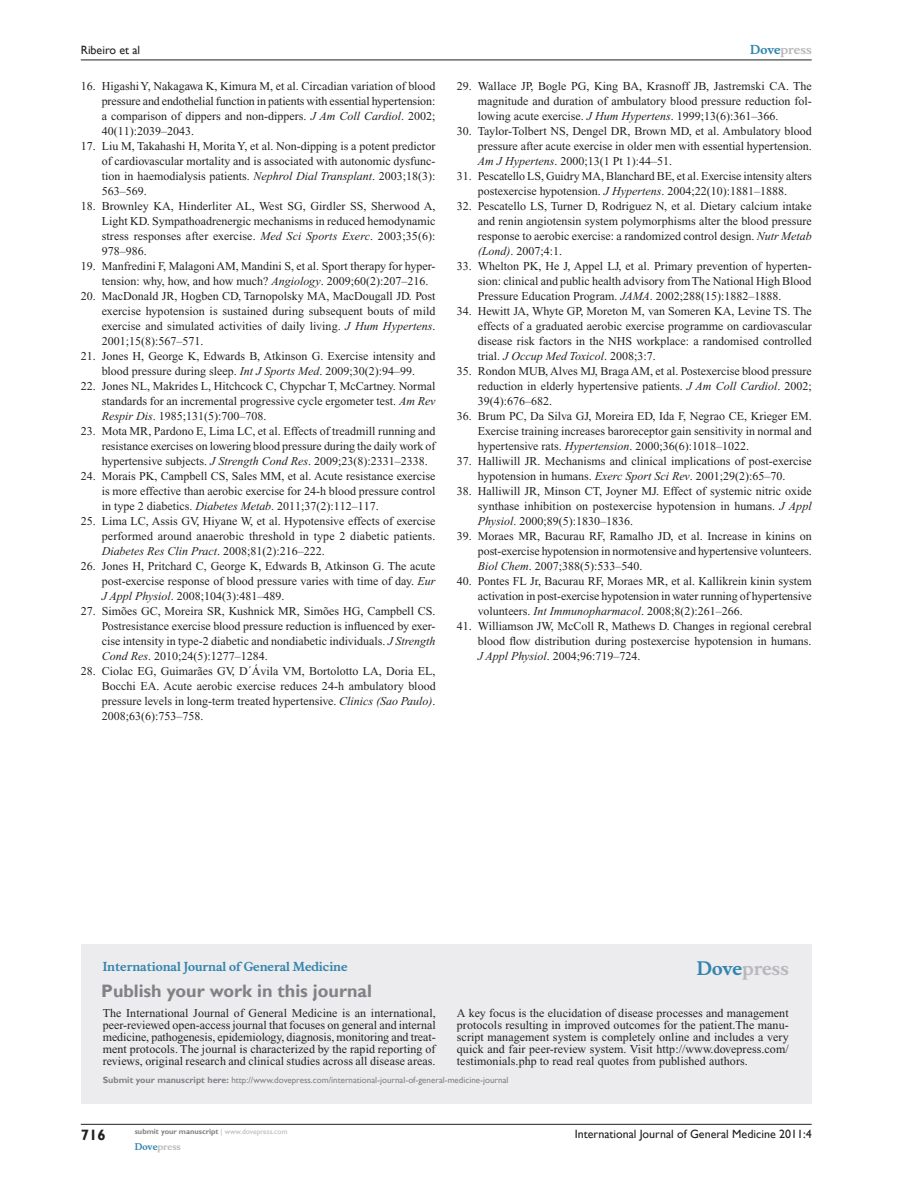
<style>
.page{position:relative;width:918px;height:1188px;background:#fff}
.page>*{position:absolute;margin:0;border:0;box-sizing:border-box;transform-origin:0 0}
.t1{font:700 18px "Gill Sans";color:#808285}
.t2{font:700 18px "Musee";color:#b8b9bc}
.t3{font:700 15px "Gill Sans";color:#231f20}
.t4{font:12px/15px "Times New Roman";color:#231f20;text-align:justify}
.t5{font:12px "Gill Sans";color:#231f20}
.t6{font:700 12px "Musee";color:#3485ae}
.t7{font:700 12px "Musee";color:#b8b9bc}
.t8{font:9px "Gill Sans";color:#808285}
.t9{font:700 9px "Musee";color:#b8b9bc}
.t10{font:700 7.5px "Gill Sans";color:#808285}
.s1{font-style:italic}
.s2{color:#3485ae}
.s3{font-weight:700}
.s4{font-weight:400;color:#b8b9bc}
</style>
<div class="page">
<div style="left:81px;top:944px;width:731px;height:159px;background:#ececee"></div>
<hr style="left:81px;top:1124px;width:731px;height:1px;background:#231f20">
<hr style="left:81px;top:60px;width:731px;height:1px;background:#231f20">
<p class="t5" style="left:81px;top:43px;width:61px">Ribeiro et al</p>
<p class="t4" style="left:102px;top:79px;width:335px;text-indent:-21px">16. Higashi Y, Nakagawa K, Kimura M, et al. Circadian variation of blood pressure and endothelial function in patients with essential hypertension: a comparison of dippers and non-dippers. <span class="s1">J Am Coll Cardiol</span>. 2002; 40(11):2039–2043.</p>
<p class="t4" style="left:102px;top:139px;width:335px;text-indent:-21px">17. Liu M, Takahashi H, Morita Y, et al. Non-dipping is a potent predictor of cardiovascular mortality and is associated with autonomic dysfunc&shy;tion in haemodialysis patients. <span class="s1">Nephrol Dial Transplant</span>. 2003;18(3):<br>563–569.</p>
<p class="t4" style="left:102px;top:199px;width:335px;text-indent:-21px">18. Brownley KA, Hinderliter AL, West SG, Girdler SS, Sherwood A, Light KD. Sympathoadrenergic mechanisms in reduced hemodynamic stress responses after exercise. <span class="s1">Med Sci Sports Exerc</span>. 2003;35(6):<br>978–986.</p>
<p class="t4" style="left:102px;top:259px;width:335px;text-indent:-21px">19. Manfredini F, Malagoni AM, Mandini S, et al. Sport therapy for hyper&shy;tension: why, how, and how much? <span class="s1">Angiology</span>. 2009;60(2):207–216.</p>
<p class="t4" style="left:102px;top:289px;width:335px;text-indent:-21px">20. MacDonald JR, Hogben CD, Tarnopolsky MA, MacDougall JD. Post exercise hypotension is sustained during subsequent bouts of mild exercise and simulated activities of daily living. <span class="s1">J Hum Hypertens</span>.<br>2001;15(8):567–571.</p>
<p class="t4" style="left:81px;top:349px;width:356px;text-align:center">21. Jones H, George K, Edwards B, Atkinson G. Exercise intensity and blood pressure during sleep. <span class="s1">Int J Sports Med</span>. 2009;30(2):94–99.</p>
<p class="t4" style="left:102px;top:379px;width:335px;text-indent:-21px">22. Jones NL, Makrides L, Hitchcock C, Chypchar T, McCartney. Normal standards for an incremental progressive cycle ergometer test. <span class="s1">Am Rev Respir Dis</span>. 1985;131(5):700–708.</p>
<p class="t4" style="left:102px;top:424px;width:335px;text-indent:-21px">23. Mota MR, Pardono E, Lima LC, et al. Effects of treadmill running and resistance exercises on lowering blood pressure during the daily work of hypertensive subjects. <span class="s1">J Strength Cond Res</span>. 2009;23(8):2331–2338.</p>
<p class="t4" style="left:102px;top:469px;width:335px;text-indent:-21px">24. Morais PK, Campbell CS, Sales MM, et al. Acute resistance exercise is more effective than aerobic exercise for 24-h blood pressure control in type 2 diabetics. <span class="s1">Diabetes Metab</span>. 2011;37(2):112–117.</p>
<p class="t4" style="left:102px;top:514px;width:335px;text-indent:-21px">25. Lima LC, Assis GV, Hiyane W, et al. Hypotensive effects of exercise performed around anaerobic threshold in type 2 diabetic patients.<br><span class="s1">Diabetes Res Clin Pract</span>. 2008;81(2):216–222.</p>
<p class="t4" style="left:102px;top:559px;width:335px;text-indent:-21px">26. Jones H, Pritchard C, George K, Edwards B, Atkinson G. The acute post-exercise response of blood pressure varies with time of day. <span class="s1">Eur J Appl Physiol</span>. 2008;104(3):481–489.</p>
<p class="t4" style="left:102px;top:604px;width:335px;text-indent:-21px">27. Simões GC, Moreira SR, Kushnick MR, Simões HG, Campbell CS.<br>Postresistance exercise blood pressure reduction is influenced by exer&shy;cise intensity in type-2 diabetic and nondiabetic individuals. <span class="s1">J Strength Cond Res</span>. 2010;24(5):1277–1284.</p>
<p class="t4" style="left:102px;top:664px;width:336px;text-indent:-21px">28. Ciolac EG, Guimarães GV, D´Ávila VM, Bortolotto LA, Doria EL, Bocchi EA. Acute aerobic exercise reduces 24-h ambulatory blood pressure levels in long-term treated hypertensive. <span class="s1">Clinics (Sao Paulo)</span>.<br>2008;63(6):753–758.</p>
<p class="t7" style="left:750px;top:43px;width:63px"><span class="s2">Dove</span>press</p>
<p class="t4" style="left:478px;top:79px;width:335px;text-indent:-21px">29. Wallace JP, Bogle PG, King BA, Krasnoff JB, Jastremski CA. The magnitude and duration of ambulatory blood pressure reduction fol&shy;lowing acute exercise. <span class="s1">J Hum Hypertens</span>. 1999;13(6):361–366.</p>
<p class="t4" style="left:478px;top:124px;width:335px;text-indent:-21px">30. Taylor-Tolbert NS, Dengel DR, Brown MD, et al. Ambulatory blood pressure after acute exercise in older men with essential hypertension.<br><span class="s1">Am J Hypertens</span>. 2000;13(1 Pt 1):44–51.</p>
<p class="t4" style="left:457px;top:169px;width:356px;text-align:center">31. Pescatello LS, Guidry MA, Blanchard BE, et al. Exercise intensity alters postexercise hypotension. <span class="s1">J Hypertens</span>. 2004;22(10):1881–1888.</p>
<p class="t4" style="left:478px;top:199px;width:335px;text-indent:-21px">32. Pescatello LS, Turner D, Rodriguez N, et al. Dietary calcium intake and renin angiotensin system polymorphisms alter the blood pressure response to aerobic exercise: a randomized control design. <span class="s1">Nutr Metab (Lond)</span>. 2007;4:1.</p>
<p class="t4" style="left:478px;top:259px;width:335px;text-indent:-21px">33. Whelton PK, He J, Appel LJ, et al. Primary prevention of hyperten&shy;sion: clinical and public health advisory from The National High Blood Pressure Education Program. <span class="s1">JAMA</span>. 2002;288(15):1882–1888.</p>
<p class="t4" style="left:478px;top:304px;width:335px;text-indent:-21px">34. Hewitt JA, Whyte GP, Moreton M, van Someren KA, Levine TS. The effects of a graduated aerobic exercise programme on cardiovascular disease risk factors in the NHS workplace: a randomised controlled trial. <span class="s1">J Occup Med Toxicol</span>. 2008;3:7.</p>
<p class="t4" style="left:478px;top:364px;width:335px;text-indent:-21px">35. Rondon MUB, Alves MJ, Braga AM, et al. Postexercise blood pressure reduction in elderly hypertensive patients. <span class="s1">J Am Coll Cardiol</span>. 2002; 39(4):676–682.</p>
<p class="t4" style="left:478px;top:409px;width:335px;text-indent:-21px">36. Brum PC, Da Silva GJ, Moreira ED, Ida F, Negrao CE, Krieger EM.<br>Exercise training increases baroreceptor gain sensitivity in normal and hypertensive rats. <span class="s1">Hypertension</span>. 2000;36(6):1018–1022.</p>
<p class="t4" style="left:457px;top:454px;width:356px;text-align:center">37. Halliwill JR. Mechanisms and clinical implications of post-exercise hypotension in humans. <span class="s1">Exerc Sport Sci Rev</span>. 2001;29(2):65–70.</p>
<p class="t4" style="left:478px;top:484px;width:335px;text-indent:-21px">38. Halliwill JR, Minson CT, Joyner MJ. Effect of systemic nitric oxide synthase inhibition on postexercise hypotension in humans. <span class="s1">J Appl Physiol</span>. 2000;89(5):1830–1836.</p>
<p class="t4" style="left:478px;top:529px;width:335px;text-indent:-21px">39. Moraes MR, Bacurau RF, Ramalho JD, et al. Increase in kinins on post-exercise hypotension in normotensive and hypertensive volunteers.<br><span class="s1">Biol Chem</span>. 2007;388(5):533–540.</p>
<p class="t4" style="left:478px;top:574px;width:335px;text-indent:-21px">40. Pontes FL Jr, Bacurau RF, Moraes MR, et al. Kallikrein kinin system activation in post-exercise hypotension in water running of hypertensive volunteers. <span class="s1">Int Immunopharmacol</span>. 2008;8(2):261–266.</p>
<p class="t4" style="left:478px;top:619px;width:335px;text-indent:-21px">41. Williamson JW, McColl R, Mathews D. Changes in regional cerebral blood flow distribution during postexercise hypotension in humans.<br><span class="s1">J Appl Physiol</span>. 2004;96:719–724.</p>
<p class="t6" style="left:103px;top:959px;width:246px">International Journal of General Medicine</p>
<h1 class="t1" style="left:101px;top:980px;width:272px">Publish your work in this journal</h1>
<h1 class="t2" style="left:697px;top:958px;width:94px"><span class="s2">Dove</span>press</h1>
<p class="t4" style="left:103px;top:1007px;width:335px;line-height:12px">The International Journal of General Medicine is an international, peer-reviewed open-access journal that focuses on general and internal medicine, pathogenesis, epidemiology, diagnosis, monitoring and treat&shy;ment protocols. The journal is characterized by the rapid reporting of reviews, original research and clinical studies across all disease areas.</p>
<p class="t4" style="left:457px;top:1007px;width:333px;line-height:12px">A key focus is the elucidation of disease processes and management protocols resulting in improved outcomes for the patient.The manu&shy;script management system is completely online and includes a very quick and fair peer-review system. Visit http://www.dovepress.com/ testimonials.php to read real quotes from published authors.</p>
<p class="t8" style="left:103px;top:1075px;width:407px"><span class="s3">Submit your manuscript here:</span> http://www.dovepress.com/international-journal-of-general-medicine-journal</p>
<p class="t3" style="left:81px;top:1126px;width:26px">716</p>
<p class="t10" style="left:135px;top:1127px;width:154px">submit your manuscript <span class="s4">| www.dovepress.com</span></p>
<p class="t9" style="left:135px;top:1141px;width:48px"><span class="s2">Dove</span>press</p>
<p class="t5" style="left:575px;top:1127px;width:238px">International Journal of General Medicine 2011:4</p>
</div>
